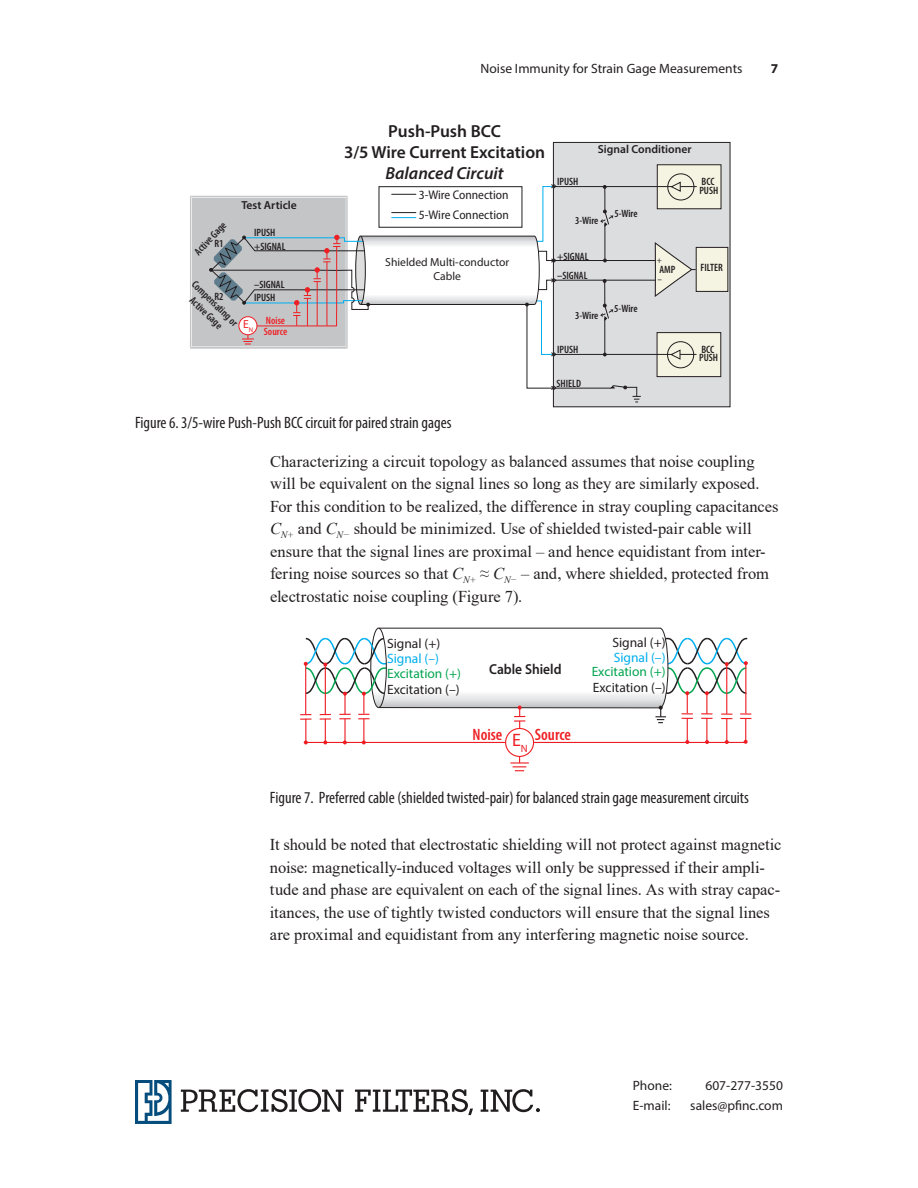
<style>
.page{position:relative;width:918px;height:1188px;background:#fff}
.page>*{position:absolute;margin:0;border:0;box-sizing:border-box;transform-origin:0 0}
.t1{font:18px "Myriad Pro";color:#ee1f23}
.t2{font:600 17.4px/21px "Myriad Pro";color:#231f20;text-align:center}
.t3{font:italic 600 17.4px "Myriad Pro";color:#231f20}
.t4{font:16.5px/22.5px "Times New Roman";letter-spacing:-.005em;color:#231f20}
.t5{font:condensed 16.5px "Myriad Pro";color:#231f20}
.t6{font:600 condensed 16.5px "Myriad Pro";color:#ee1f23}
.t7{font:600 14.4px "Myriad Pro";color:#231f20;scale:.93 1}
.t8{font:13.5px "Myriad Pro";color:#231f20}
.t9{font:13.5px "Myriad Pro";color:#00a54f}
.t10{font:13.5px "Myriad Pro";color:#00aeef}
.t11{font:700 13.5px "Myriad Pro";color:#231f20}
.t12{font:semi-condensed 12.6px/20px "Myriad Pro";color:#231f20}
.t13{font:11.7px/14px "Myriad Pro";color:#231f20;text-align:center}
.t14{font:600 11.7px "Myriad Pro";color:#231f20}
.t15{font:11.7px "Myriad Pro";color:#ee1f23}
.t16{font:600 condensed 10.65px/8.9px "Myriad Pro";color:#231f20}
.t17{font:600 condensed 10.65px/10.8px "Myriad Pro";color:#ee1f23}
.t18{font:condensed 7.8px "Swiss 721 BT";color:#231f20}
.s1{font-style:italic}
</style>
<div class="page">
<svg style="left:135px;top:1080px;width:37px;height:44px"></svg>
<svg style="left:355px;top:1089px;width:118px;height:26px"></svg>
<svg style="left:181px;top:1089px;width:163px;height:23px"></svg>
<svg style="left:481px;top:1089px;width:59px;height:23px"></svg>
<div style="left:553px;top:142px;width:177px;height:265px;background:#dcdddf"></div>
<div style="left:553px;top:142px;width:177px;height:265px;border:1px solid #231f20"></div>
<div style="left:696px;top:247px;width:32px;height:44px;background:#f5f4e2"></div>
<div style="left:696px;top:247px;width:32px;height:45px;border:1px solid #231f20"></div>
<div style="left:657px;top:165px;width:64px;height:44px;background:#f5f4e2"></div>
<div style="left:657px;top:164px;width:64px;height:45px;border:1px solid #231f20"></div>
<div style="left:667px;top:173px;width:27px;height:27px;border:1px solid #231f20;border-radius:50%"></div>
<div style="left:657px;top:333px;width:64px;height:44px;background:#f5f4e2"></div>
<div style="left:657px;top:332px;width:64px;height:45px;border:1px solid #231f20"></div>
<svg style="left:190px;top:181px;width:506px;height:222px"></svg>
<div style="left:239px;top:317px;width:18px;height:18px;background:#fff;border-radius:50%"></div>
<div style="left:239px;top:316px;width:18px;height:19px;border:1px solid #ee1f23;border-radius:50%"></div>
<svg style="left:510px;top:756px;width:19px;height:15px"></svg>
<div style="left:505px;top:728px;width:29px;height:29px;border:1px solid #ee1f23;border-radius:50%"></div>
<svg style="left:300px;top:627px;width:451px;height:117px"></svg>
<p class="t14" style="left:241px;top:197px;width:57px">Test Article</p>
<p class="t16" style="left:193px;top:250px;width:43px;rotate:-46deg">Active Gage</p>
<p class="t16" style="left:254px;top:228px;width:23px">IPUSH</p>
<p class="t16" style="left:214px;top:239px;width:11px">R1</p>
<p class="t16" style="left:254px;top:241px;width:33px">+SIGNAL</p>
<p class="t16" style="left:254px;top:280px;width:32px">–SIGNAL</p>
<p class="t17" style="left:264px;top:315px;width:25px">Noise<br>Source</p>
<p class="t16" style="left:198px;top:278px;width:61px;line-height:12.8px;text-align:center;rotate:44deg">Compensating or<br>Active Gage</p>
<p class="t16" style="left:214px;top:291px;width:11px">R2</p>
<p class="t16" style="left:254px;top:293px;width:23px">IPUSH</p>
<p class="t15" style="left:243px;top:317px;width:12px">E<sub>N</sub></p>
<p class="t8" style="left:481px;top:60px;width:263px">Noise Immunity for Strain Gage Measurements</p>
<p class="t11" style="left:771px;top:59px;width:9px">7</p>
<p class="t2" style="left:344px;top:120px;width:203px">Push-Push BCC<br>3/5 Wire Current Excitation</p>
<p class="t3" style="left:385px;top:162px;width:120px">Balanced Circuit</p>
<p class="t12" style="left:419px;top:184px;width:92px">3-Wire Connection<br>5-Wire Connection</p>
<p class="t13" style="left:385px;top:255px;width:126px">Shielded Multi-conductor<br>Cable</p>
<p class="t16" style="left:557px;top:177px;width:23px">IPUSH</p>
<p class="t14" style="left:598px;top:142px;width:95px">Signal Conditioner</p>
<p class="t16" style="left:575px;top:216px;width:25px">3-Wire</p>
<p class="t16" style="left:614px;top:209px;width:25px">5-Wire</p>
<p class="t16" style="left:699px;top:176px;width:21px">BCC<br>PUSH</p>
<p class="t16" style="left:557px;top:246px;width:33px;line-height:20px">+SIGNAL –SIGNAL</p>
<p class="t16" style="left:575px;top:311px;width:25px">3-Wire</p>
<p class="t16" style="left:557px;top:344px;width:23px">IPUSH</p>
<p class="t16" style="left:557px;top:379px;width:26px">SHIELD</p>
<p class="t16" style="left:614px;top:303px;width:25px">5-Wire</p>
<p class="t18" style="left:656px;top:255px;width:8px">+</p>
<p class="t18" style="left:658px;top:275px;width:5px">–</p>
<p class="t16" style="left:660px;top:265px;width:17px">AMP</p>
<p class="t16" style="left:701px;top:263px;width:24px">FILTER</p>
<p class="t16" style="left:699px;top:344px;width:21px">BCC<br>PUSH</p>
<p class="t5" style="left:135px;top:412px;width:318px">Figure 6. 3/5-wire Push-Push BCC circuit for paired strain gages</p>
<p class="t4" style="left:270px;top:450px;width:510px">Characterizing a circuit topology as balanced assumes that noise coupling will be equivalent on the signal lines so long as they are similarly exposed.<br>For this condition to be realized, the difference in stray coupling capacitances <span class="s1">C</span><sub>N+</sub> and <span class="s1">C</span><sub>N−</sub> should be minimized. Use of shielded twisted-pair cable will ensure that the signal lines are proximal – and hence equidistant from inter&shy;fering noise sources so that <span class="s1">C</span><sub>N+</sub> ≈ <span class="s1">C</span><sub>N−</sub> – and, where shielded, protected from electrostatic noise coupling (Figure 7).</p>
<p class="t8" style="left:387px;top:635px;width:55px">Signal (+)</p>
<p class="t10" style="left:387px;top:651px;width:53px">Signal (–)</p>
<p class="t9" style="left:387px;top:665px;width:75px">Excitation (+)</p>
<p class="t8" style="left:387px;top:681px;width:74px">Excitation (–)</p>
<p class="t7" style="left:489px;top:660px;width:79px">Cable Shield</p>
<p class="t6" style="left:473px;top:724px;width:31px">Noise</p>
<p class="t6" style="left:535px;top:724px;width:38px">Source</p>
<p class="t1" style="left:512px;top:729px;width:17px">E<sub>N</sub></p>
<p class="t8" style="left:612px;top:634px;width:55px">Signal (+)</p>
<p class="t10" style="left:614px;top:649px;width:53px">Signal (–)</p>
<p class="t9" style="left:592px;top:663px;width:75px">Excitation (+)</p>
<p class="t8" style="left:593px;top:679px;width:74px">Excitation (–)</p>
<p class="t5" style="left:270px;top:787px;width:480px">Figure 7. Preferred cable (shielded twisted-pair) for balanced strain gage measurement circuits</p>
<p class="t4" style="left:270px;top:833px;width:513px">It should be noted that electrostatic shielding will not protect against magnetic noise: magnetically-induced voltages will only be suppressed if their ampli&shy;tude and phase are equivalent on each of the signal lines. As with stray capac&shy;itances, the use of tightly twisted conductors will ensure that the signal lines are proximal and equidistant from any interfering magnetic noise source.</p>
<p class="t8" style="left:633px;top:1077px;width:41px">Phone:</p>
<p class="t8" style="left:705px;top:1077px;width:79px">607-277-3550</p>
<p class="t8" style="left:633px;top:1097px;width:39px">E-mail:</p>
<p class="t8" style="left:690px;top:1097px;width:94px">sales@pfinc.com</p>
</div>
